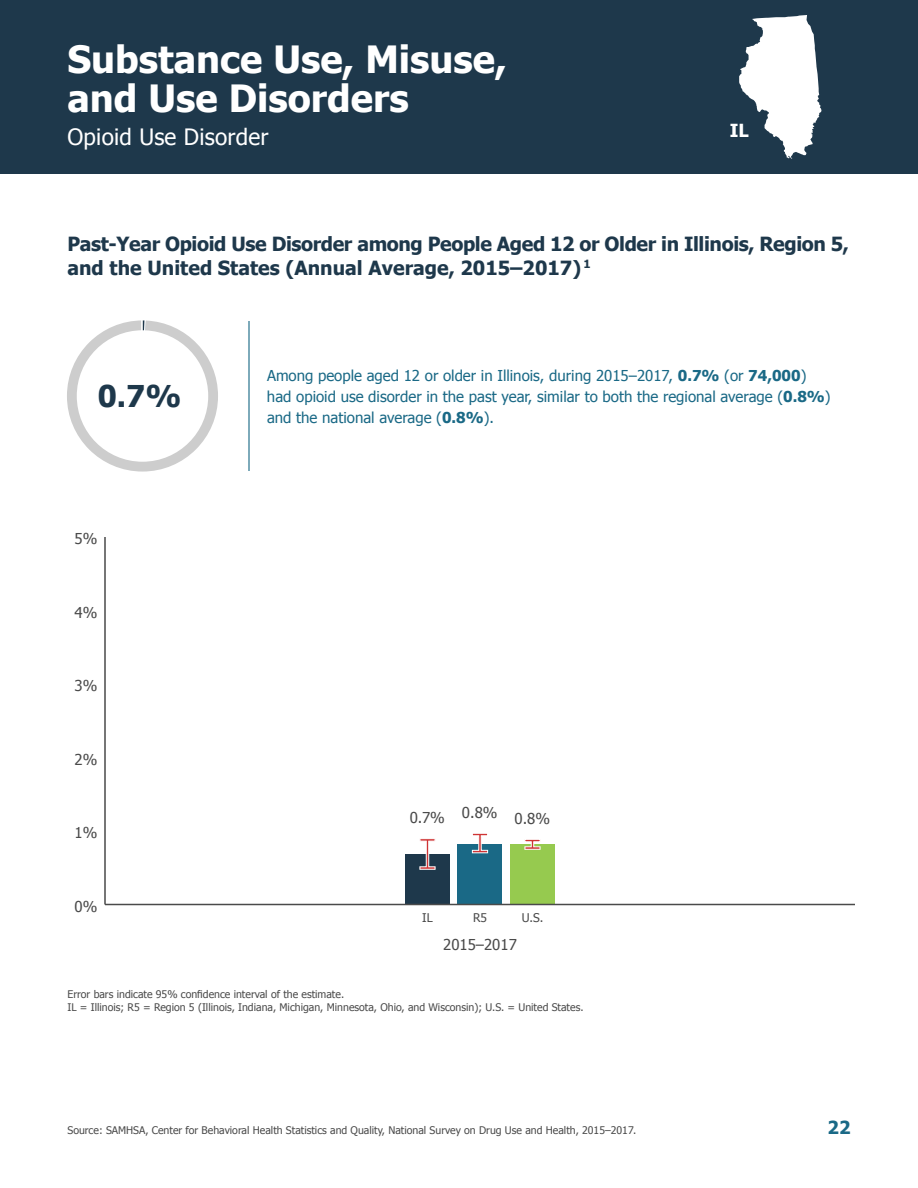
<style>
.page{position:relative;width:918px;height:1188px;background:#fff}
.page>*{position:absolute;margin:0;border:0;box-sizing:border-box;transform-origin:0 0}
.t1{font:700 37.5px/39px "Tahoma";color:#fff}
.t2{font:700 30px "Tahoma";color:#1e384b}
.t3{font:22.5px "Tahoma";letter-spacing:.01em;color:#fff}
.t4{font:700 19.5px/23.4px "Tahoma";letter-spacing:-.02em;color:#1e384b}
.t5{font:700 18px "Tahoma";color:#1a6986}
.t6{font:700 18px "Tahoma";color:#fff}
.t7{font:15px/21px "Tahoma";color:#1a6986}
.t8{font:15px "Tahoma";color:#4a4a4a}
.t9{font:12px "Tahoma";color:#4a4a4a}
.t10{font:10.5px/12.6px "Tahoma";color:#4a4a4a}
.s1{font-weight:700}
</style>
<div class="page">
<div style="left:0;top:0;width:918px;height:174px;background:#1e384b"></div>
<svg style="left:739px;top:15px;width:82px;height:143px"></svg>
<svg style="left:67px;top:320px;width:151px;height:152px"></svg>
<hr style="left:141px;top:309px;width:2px;height:87px;background:#fff">
<hr style="left:248px;top:321px;width:2px;height:150px;background:#1a6986">
<div style="left:405px;top:854px;width:45px;height:50px;background:#1e384b"></div>
<svg style="left:420px;top:838px;width:15px;height:32px"></svg>
<div style="left:458px;top:844px;width:44px;height:60px;background:#1a6986"></div>
<svg style="left:472px;top:833px;width:16px;height:20px"></svg>
<div style="left:510px;top:844px;width:45px;height:60px;background:#96ca4f"></div>
<svg style="left:525px;top:839px;width:15px;height:11px"></svg>
<hr style="left:104px;top:537px;width:2px;height:367px;background:#4a4a4a">
<hr style="left:105px;top:904px;width:750px;height:1px;background:#4a4a4a">
<h1 class="t1" style="left:68px;top:38px;width:441px">Substance Use, Misuse, and Use Disorders</h1>
<h3 class="t3" style="left:68px;top:122px;width:203px">Opioid Use Disorder</h3>
<h3 class="t6" style="left:730px;top:118px;width:20px">IL</h3>
<h4 class="t4" style="left:68px;top:231px;width:783px">Past-Year Opioid Use Disorder among People Aged 12 or Older in Illinois, Region 5, and the United States (Annual Average, 2015–2017) <sup>1</sup></h4>
<h2 class="t2" style="left:98px;top:375px;width:85px">0.7%</h2>
<h3 class="t8" style="left:74px;top:529px;width:24px">5%</h3>
<h3 class="t8" style="left:74px;top:602px;width:24px">4%</h3>
<h3 class="t8" style="left:74px;top:676px;width:24px">3%</h3>
<h3 class="t8" style="left:74px;top:749px;width:24px">2%</h3>
<h3 class="t8" style="left:74px;top:823px;width:24px">1%</h3>
<h3 class="t8" style="left:74px;top:896px;width:24px">0%</h3>
<p class="t7" style="left:267px;top:364px;width:565px">Among people aged 12 or older in Illinois, during 2015–2017, <span class="s1">0.7%</span> (or <span class="s1">74,000</span>) had opioid use disorder in the past year, similar to both the regional average (<span class="s1">0.8%</span>) and the national average (<span class="s1">0.8%</span>).</p>
<p class="t8" style="left:410px;top:808px;width:37px">0.7%</p>
<p class="t8" style="left:462px;top:802px;width:37px">0.8%</p>
<p class="t8" style="left:514px;top:808px;width:37px">0.8%</p>
<p class="t9" style="left:422px;top:909px;width:12px">IL</p>
<p class="t9" style="left:473px;top:909px;width:16px">R5</p>
<p class="t9" style="left:522px;top:909px;width:23px">U.S.</p>
<h3 class="t8" style="left:443px;top:934px;width:75px">2015–2017</h3>
<p class="t10" style="left:68px;top:988px;width:518px">Error bars indicate 95% confidence interval of the estimate.<br>IL = Illinois; R5 = Region 5 (Illinois, Indiana, Michigan, Minnesota, Ohio, and Wisconsin); U.S. = United States.</p>
<p class="t10" style="left:68px;top:1123px;width:570px">Source: SAMHSA, Center for Behavioral Health Statistics and Quality, National Survey on Drug Use and Health, 2015–2017.</p>
<h3 class="t5" style="left:828px;top:1115px;width:24px">22</h3>
</div>
